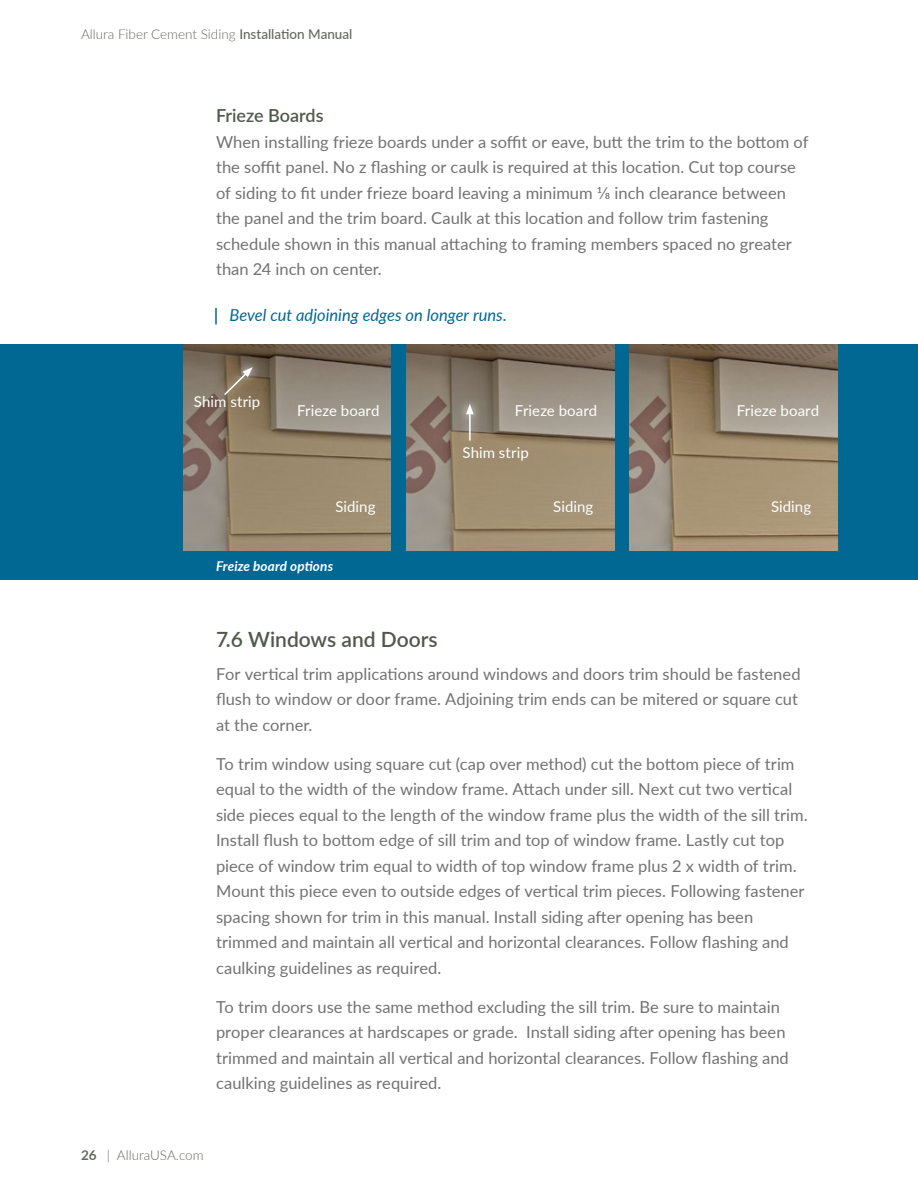
<style>
.page{position:relative;width:918px;height:1188px;background:#fff}
.page>*{position:absolute;margin:0;border:0;box-sizing:border-box;transform-origin:0 0}
.t1{font:600 21px "Lato";color:#505a4c}
.t2{font:600 18px "Lato";color:#505a4c}
.t3{font:16.5px/25.5px "Lato";color:#717271}
.t4{font:italic 16.5px "Lato";color:#006892}
.t5{font:15px "Lato";letter-spacing:.005em;color:#fff}
.t6{font:300 13.5px "Lato";color:#646a5d}
.t7{font:italic 700 13.5px "Lato";letter-spacing:.01em;color:#fff}
.s1{font-weight:500}
.s2{font-weight:700}
</style>
<div class="page">
<div style="left:0;top:344px;width:918px;height:236px;background:#006892"></div>
<svg style="left:215px;top:308px;width:2px;height:16px"></svg>
<img style="left:183px;top:344px;width:208px;height:207px">
<img style="left:406px;top:344px;width:208px;height:207px">
<img style="left:629px;top:344px;width:208px;height:207px">
<svg style="left:216px;top:359px;width:45px;height:45px"></svg>
<svg style="left:223px;top:367px;width:30px;height:30px"></svg>
<svg style="left:457px;top:396px;width:25px;height:53px"></svg>
<hr style="left:469px;top:412px;width:2px;height:29px;background:#fff">
<svg style="left:466px;top:404px;width:8px;height:10px"></svg>
<p class="t6" style="left:81px;top:24px;width:273px">Allura Fiber Cement Siding <span class="s1">Installation Manual</span></p>
<p class="t2" style="left:216px;top:103px;width:109px">Frieze Boards</p>
<p class="t3" style="left:216px;top:129px;width:594px">When installing frieze boards under a soffit or eave, butt the trim to the bottom of the soffit panel. No z flashing or caulk is required at this location. Cut top course of siding to fit under frieze board leaving a minimum 1/8 inch clearance between the panel and the trim board. Caulk at this location and follow trim fastening schedule shown in this manual attaching to framing members spaced no greater than 24 inch on center.</p>
<p class="t4" style="left:229px;top:303px;width:279px">Bevel cut adjoining edges on longer runs.</p>
<p class="t5" style="left:194px;top:391px;width:68px">Shim strip</p>
<p class="t5" style="left:297px;top:400px;width:84px">Frieze board</p>
<p class="t5" style="left:515px;top:400px;width:84px">Frieze board</p>
<p class="t5" style="left:737px;top:400px;width:84px">Frieze board</p>
<p class="t5" style="left:462px;top:441px;width:68px">Shim strip</p>
<p class="t5" style="left:335px;top:496px;width:42px">Siding</p>
<p class="t5" style="left:553px;top:496px;width:42px">Siding</p>
<p class="t5" style="left:771px;top:496px;width:42px">Siding</p>
<p class="t7" style="left:216px;top:556px;width:119px">Freize board options</p>
<p class="t1" style="left:216px;top:625px;width:223px">7.6 Windows and Doors</p>
<p class="t3" style="left:216px;top:660px;width:586px">For vertical trim applications around windows and doors trim should be fastened flush to window or door frame. Adjoining trim ends can be mitered or square cut at the corner.</p>
<p class="t3" style="left:216px;top:750px;width:593px">To trim window using square cut (cap over method) cut the bottom piece of trim equal to the width of the window frame. Attach under sill. Next cut two vertical side pieces equal to the length of the window frame plus the width of the sill trim.<br>Install flush to bottom edge of sill trim and top of window frame. Lastly cut top piece of window trim equal to width of top window frame plus 2 x width of trim.<br>Mount this piece even to outside edges of vertical trim pieces. Following fastener spacing shown for trim in this manual. Install siding after opening has been trimmed and maintain all vertical and horizontal clearances. Follow flashing and caulking guidelines as required.</p>
<p class="t3" style="left:216px;top:993px;width:574px">To trim doors use the same method excluding the sill trim. Be sure to maintain proper clearances at hardscapes or grade. Install siding after opening has been trimmed and maintain all vertical and horizontal clearances. Follow flashing and caulking guidelines as required.</p>
<p class="t6" style="left:81px;top:1146px;width:124px"><span class="s2">26</span> | AlluraUSA.com</p>
</div>
